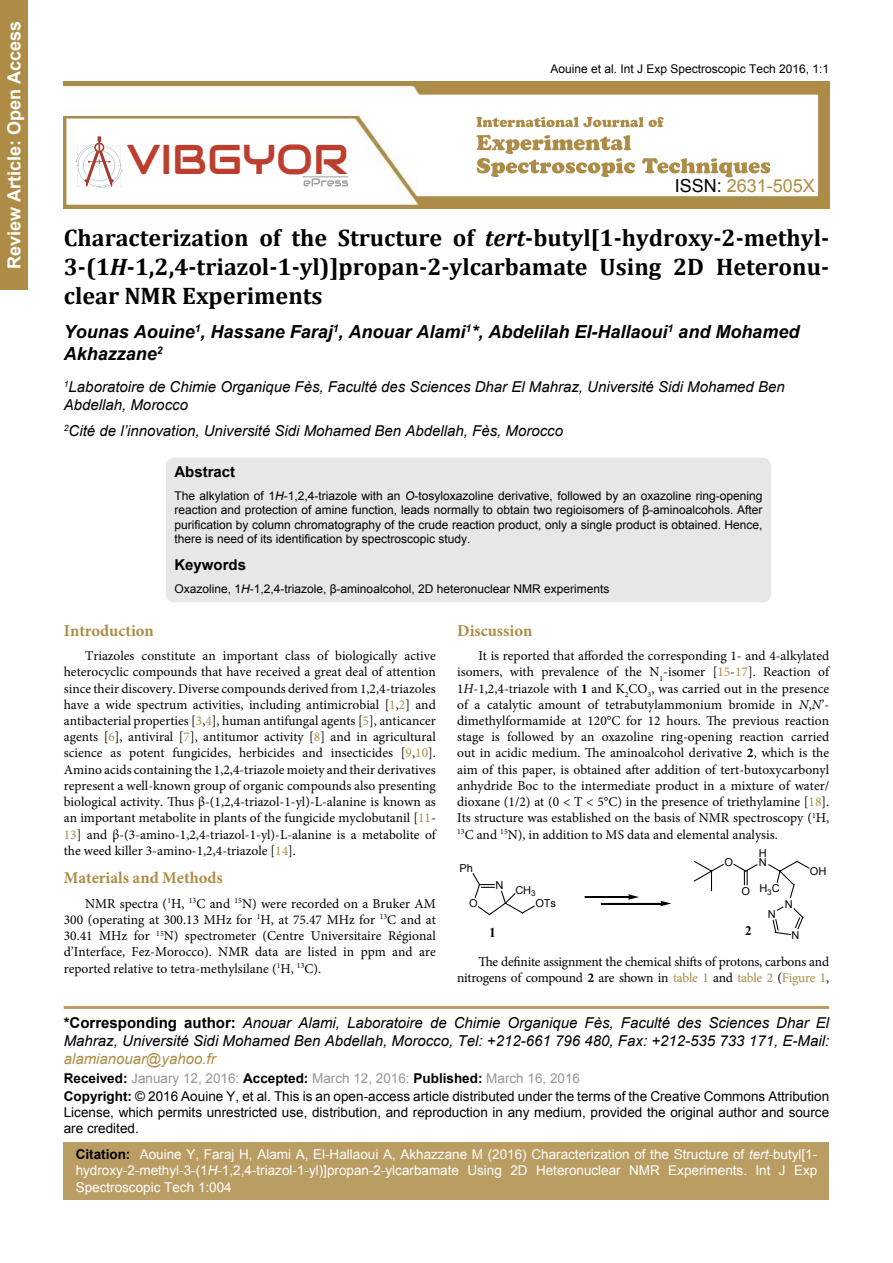
<style>
.page{position:relative;width:893px;height:1263px;background:#fff}
.page>*{position:absolute;margin:0;border:0;box-sizing:border-box;transform-origin:0 0}
.t1{font:41.55px "Audiowide";color:#bc3e2e}
.t2{font:700 24px/28.8px "Cambria";color:#000;text-align:justify}
.t3{font:italic 700 18px/21.6px "Arial";color:#000}
.t4{font:700 18px "Arial";color:#fff}
.t5{font:18px "Arial";color:#ae8c46}
.t6{font:700 16.5px "Minion Pro";color:#ae8c46}
.t7{font:italic 15px/18px "Arial";color:#000}
.t8{font:italic 15px "Arial";color:#ae8c46}
.t9{font:700 15px "Arial";color:#000}
.t10{font:13.5px/16.2px "Minion Pro";color:#000;text-align:justify}
.t11{font:13.5px/16.2px "Arial";color:#fff;text-align:justify}
.t12{font:13.5px/16.2px "Arial";color:#000;text-align:justify}
.t13{font:13.5px/16.2px "Minion Pro";letter-spacing:-.02em;color:#000;text-align:right}
.t14{font:13.5px "Arial";color:#939598}
.t15{font:700 13.5px "Times New Roman";color:#000}
.t16{font:700 12.9px "Times New Roman";color:#000}
.t17{font:12px/14.4px "Arial";color:#000;text-align:justify}
.t18{font:10.95px/13.8px "Arial";letter-spacing:-.005em;color:#000}
.s1{color:#000}
.s2{font-style:italic}
.s3{color:#ae8c46}
.s4{font-weight:700}
.s5{font-weight:700;font-style:normal}
.s6{font-weight:700;color:#000}
</style>
<div class="page">
<div style="left:0;top:0;width:28px;height:289px;background:#ae8c46"></div>
<img style="left:64px;top:81px;width:765px;height:128px">
<div style="left:64px;top:1142px;width:765px;height:57px;background:#ba9d62"></div>
<hr style="left:64px;top:1006px;width:765px;height:3px;background:#ae8c46">
<hr style="left:303px;top:177px;width:45px;height:1px;background:#9a9c9e">
<svg style="left:76px;top:136px;width:47px;height:52px"></svg>
<svg style="left:304px;top:178px;width:44px;height:8px"></svg>
<div style="left:166px;top:458px;width:605px;height:144px;background:#e6e7e8;border-radius:9px"></div>
<svg style="left:472px;top:873px;width:63px;height:43px"></svg>
<svg style="left:772px;top:906px;width:32px;height:30px"></svg>
<svg style="left:768px;top:860px;width:42px;height:39px"></svg>
<svg style="left:733px;top:863px;width:25px;height:22px"></svg>
<svg style="left:693px;top:860px;width:31px;height:30px"></svg>
<svg style="left:628px;top:894px;width:11px;height:6px"></svg>
<hr style="left:585px;top:897px;width:44px;height:1px;background:#000">
<hr style="left:585px;top:896px;width:44px;height:1px;background:#000">
<svg style="left:660px;top:901px;width:11px;height:5px"></svg>
<hr style="left:601px;top:903px;width:61px;height:1px;background:#000">
<h3 class="t4" style="left:2px;top:269px;width:250px;rotate:-90deg">Review Article: Open Access</h3>
<h1 class="t1" style="left:127px;top:133px;width:223px">VIBGYOR</h1>
<p class="t17" style="left:550px;top:61px;width:280px">Aouine et al. Int J Exp Spectroscopic Tech 2016, 1:1</p>
<h3 class="t5" style="left:675px;top:174px;width:142px"><span class="s1">ISSN:</span> 2631-505X</h3>
<h2 class="t2" style="left:64px;top:223px;width:767px">Characterization of the Structure of <span class="s2">tert</span>-butyl[1-hydroxy-2-methyl-3-(1<span class="s2">H</span>-1,2,4-triazol-1-yl)]propan-2-ylcarbamate Using 2D Heteronu&shy;clear NMR Experiments</h2>
<h3 class="t3" style="left:64px;top:322px;width:737px">Younas Aouine<sup>1</sup>, Hassane Faraj<sup>1</sup>, Anouar Alami<sup>1</sup>*, Abdelilah El-Hallaoui<sup>1</sup> and Mohamed<br>Akhazzane<sup>2</sup></h3>
<p class="t7" style="left:64px;top:378px;width:722px"><sup>1</sup>Laboratoire de Chimie Organique Fès, Faculté des Sciences Dhar El Mahraz, Université Sidi Mohamed Ben<br>Abdellah, Morocco</p>
<p class="t7" style="left:64px;top:422px;width:501px"><sup>2</sup>Cité de l’innovation, Université Sidi Mohamed Ben Abdellah, Fès, Morocco</p>
<p class="t9" style="left:174px;top:462px;width:62px">Abstract</p>
<p class="t17" style="left:174px;top:489px;width:590px">The alkylation of 1<span class="s2">H</span>-1,2,4-triazole with an <span class="s2">O</span>-tosyloxazoline derivative, followed by an oxazoline ring-opening reaction and protection of amine function, leads normally to obtain two regioisomers of β-aminoalcohols. After purification by column chromatography of the crude reaction product, only a single product is obtained. Hence, there is need of its identification by spectroscopic study.</p>
<p class="t9" style="left:174px;top:554px;width:73px">Keywords</p>
<p class="t17" style="left:174px;top:581px;width:437px">Oxazoline, 1<span class="s2">H</span>-1,2,4-triazole, β-aminoalcohol, 2D heteronuclear NMR experiments</p>
<p class="t6" style="left:457px;top:619px;width:77px">Discussion</p>
<p class="t10" style="left:457px;top:648px;width:374px;text-indent:21px">It is reported that afforded the corresponding 1- and 4-alkylated isomers, with prevalence of the N<sub>1</sub>-isomer [<span class="s3">15</span>-<span class="s3">17</span>]. Reaction of 1<span class="s2">H</span>-1,2,4-triazole with <span class="s4">1</span> and K<sub>2</sub>CO<sub>3</sub>, was carried out in the presence of a catalytic amount of tetrabutylammonium bromide in <span class="s2">N</span>,<span class="s2">N</span>’- dimethylformamide at 120°C for 12 hours. The previous reaction stage is followed by an oxazoline ring-opening reaction carried out in acidic medium. The aminoalcohol derivative <span class="s4">2</span>, which is the aim of this paper, is obtained after addition of tert-butoxycarbonyl anhydride Boc to the intermediate product in a mixture of water/ dioxane (1/2) at (0 &lt; T &lt; 5°C) in the presence of triethylamine [<span class="s3">18</span>].<br>Its structure was established on the basis of NMR spectroscopy (<sup>1</sup>H, <sup>13</sup>C and <sup>15</sup>N), in addition to MS data and elemental analysis.</p>
<p class="t18" style="left:495px;top:878px;width:9px">N</p>
<p class="t18" style="left:469px;top:897px;width:10px">O</p>
<p class="t6" style="left:64px;top:619px;width:92px">Introduction</p>
<p class="t10" style="left:64px;top:648px;width:374px;text-indent:21px">Triazoles constitute an important class of biologically active heterocyclic compounds that have received a great deal of attention since their discovery. Diverse compounds derived from 1,2,4-triazoles have a wide spectrum activities, including antimicrobial [<span class="s3">1</span>,<span class="s3">2</span>] and antibacterial properties [<span class="s3">3</span>,<span class="s3">4</span>], human antifungal agents [<span class="s3">5</span>], anticancer agents [<span class="s3">6</span>], antiviral [<span class="s3">7</span>], antitumor activity [<span class="s3">8</span>] and in agricultural science as potent fungicides, herbicides and insecticides [<span class="s3">9</span>,<span class="s3">10</span>].<br>Amino acids containing the 1,2,4-triazole moiety and their derivatives represent a well-known group of organic compounds also presenting biological activity. Thus β-(1,2,4-triazol-1-yl)-L-alanine is known as an important metabolite in plants of the fungicide myclobutanil [<span class="s3">11</span>- <span class="s3">13</span>] and β-(3-amino-1,2,4-triazol-1-yl)-L-alanine is a metabolite of the weed killer 3-amino-1,2,4-triazole [<span class="s3">14</span>].</p>
<p class="t6" style="left:64px;top:866px;width:161px">Materials and Methods</p>
<p class="t10" style="left:64px;top:895px;width:374px;text-indent:21px">NMR spectra (<sup>1</sup>H, <sup>13</sup>C and <sup>15</sup>N) were recorded on a Bruker AM 300 (operating at 300.13 MHz for <sup>1</sup>H, at 75.47 MHz for <sup>13</sup>C and at 30.41 MHz for <sup>15</sup>N) spectrometer (Centre Universitaire Régional d’Interface, Fez-Morocco). NMR data are listed in ppm and are reported relative to tetra-methylsilane (<sup>1</sup>H, <sup>13</sup>C).</p>
<p class="t18" style="left:759px;top:848px;width:9px;line-height:9px">H<br>N</p>
<p class="t18" style="left:724px;top:855px;width:10px">O</p>
<p class="t18" style="left:459px;top:861px;width:15px">Ph</p>
<p class="t18" style="left:810px;top:865px;width:18px">OH</p>
<p class="t18" style="left:741px;top:881px;width:40px">O H<sub>3</sub>C</p>
<p class="t18" style="left:535px;top:883px;width:22px;text-indent:-20px">CH<sub>3<br></sub>OTs</p>
<p class="t18" style="left:785px;top:897px;width:9px">N</p>
<p class="t18" style="left:768px;top:907px;width:9px">N</p>
<p class="t16" style="left:489px;top:922px;width:8px">1</p>
<p class="t16" style="left:745px;top:922px;width:8px">2</p>
<p class="t13" style="left:457px;top:953px;width:374px">The definite assignment the chemical shifts of protons, carbons and nitrogens of compound <span class="s4">2</span> are shown in <span class="s3">table 1</span> and <span class="s3">table 2</span> (<span class="s3">Figure 1</span>,</p>
<p class="t15" style="left:489px;top:923px;width:8px">1</p>
<p class="t18" style="left:792px;top:928px;width:9px">N</p>
<p class="t7" style="left:64px;top:1014px;width:767px"><span class="s5">*Corresponding author:</span> Anouar Alami, Laboratoire de Chimie Organique Fès, Faculté des Sciences Dhar El<br>Mahraz, Université Sidi Mohamed Ben Abdellah, Morocco, Tel: +212-661 796 480, Fax: +212-535 733 171, E-Mail:</p>
<p class="t8" style="left:64px;top:1049px;width:153px">alamianouar@yahoo.fr</p>
<p class="t14" style="left:64px;top:1069px;width:518px"><span class="s6">Received:</span> January 12, 2016: <span class="s6">Accepted:</span> March 12, 2016: <span class="s6">Published:</span> March 16, 2016</p>
<p class="t12" style="left:64px;top:1088px;width:767px"><span class="s4">Copyright:</span> © 2016 Aouine Y, et al. This is an open-access article distributed under the terms of the Creative Commons Attribution License, which permits unrestricted use, distribution, and reproduction in any medium, provided the original author and source are credited.</p>
<p class="t11" style="left:76px;top:1146px;width:743px"><span class="s6">Citation:</span> Aouine Y, Faraj H, Alami A, El-Hallaoui A, Akhazzane M (2016) Characterization of the Structure of <span class="s2">tert</span>-butyl[1- hydroxy-2-methyl-3-(1<span class="s2">H</span>-1,2,4-triazol-1-yl)]propan-2-ylcarbamate Using 2D Heteronuclear NMR Experiments. Int J Exp Spectroscopic Tech 1:004</p>
</div>
